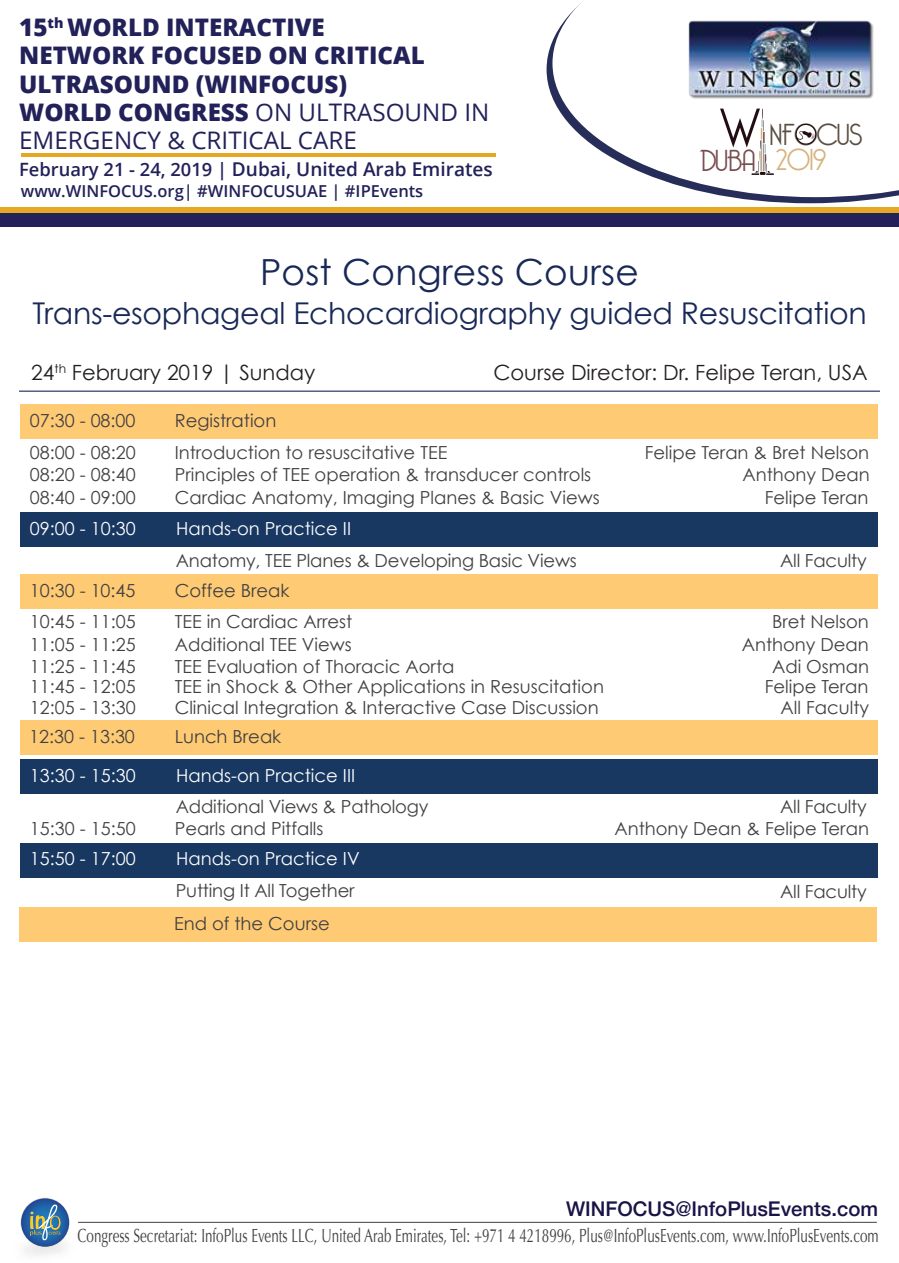
<style>
.page{position:relative;width:899px;height:1263px;background:#fff}
.page>*{position:absolute;margin:0;border:0;box-sizing:border-box;transform-origin:0 0}
.t1{font:300 53.4px "Bellerose";color:#220e12}
.t2{font:36px "Century Gothic";letter-spacing:.005em;color:#192957}
.t3{font:30px "Century Gothic";letter-spacing:-.01em;color:#192957}
.t4{font:300 29.55px/26px "Bellerose";letter-spacing:-.025em;color:#5c4e41}
.t5{font:800 24.15px/28.3px "Open Sans";color:#222159}
.t6{font:21px "Century Gothic";color:#231f20}
.t7{font:500 20.25px "Helvetica Neue";color:#191347}
.t8{font:19.05px "Optima";color:#414142;scale:.7 1}
.t9{font:600 19.05px "Open Sans";color:#222159}
.t10{font:18px "Century Gothic";color:#414042}
.t11{font:18px "Century Gothic";color:#fff}
.t12{font:600 16.5px "Open Sans";color:#222159}
.s1{font-weight:400}
.s2{font-size:18.3px}
.s3{color:#784e51}
.s4{color:#d6b37b}
</style>
<div class="page">
<div style="left:0;top:213px;width:899px;height:14px;background:#222159"></div>
<svg style="left:546px;top:42px;width:342px;height:161px"></svg>
<svg style="left:552px;top:2px;width:347px;height:195px"></svg>
<img style="left:688px;top:16px;width:187px;height:85px">
<svg style="left:751px;top:109px;width:23px;height:67px"></svg>
<svg style="left:795px;top:124px;width:22px;height:21px"></svg>
<div style="left:0;top:207px;width:899px;height:6px;background:#e6a823"></div>
<hr style="left:21px;top:154px;width:474px;height:3px;background:#e6a823">
<div style="left:20px;top:574px;width:857px;height:35px;background:#feca73"></div>
<div style="left:20px;top:404px;width:857px;height:35px;background:#feca73"></div>
<div style="left:20px;top:720px;width:857px;height:35px;background:#feca73"></div>
<hr style="left:19px;top:391px;width:861px;height:1px;background:#192957">
<hr style="left:78px;top:1222px;width:798px;height:1px;background:#414142">
<img style="left:20px;top:1197px;width:103px;height:58px">
<svg style="left:21px;top:1198px;width:48px;height:49px"></svg>
<div style="left:20px;top:512px;width:857px;height:35px;background:#183761"></div>
<div style="left:20px;top:759px;width:857px;height:35px;background:#183761"></div>
<div style="left:20px;top:843px;width:857px;height:35px;background:#183761"></div>
<div style="left:19px;top:907px;width:858px;height:35px;background:#feca73"></div>
<h3 class="t5" style="left:19px;top:12px;width:472px">15<sup>th</sup> WORLD INTERACTIVE<br>NETWORK FOCUSED ON CRITICAL<br>ULTRASOUND (WINFOCUS)<br>WORLD CONGRESS <span class="s1">ON ULTRASOUND IN<br>EMERGENCY &amp; CRITICAL CARE</span></h3>
<p class="t9" style="left:19px;top:156px;width:475px"><span class="s2">February 21 - 24, 2019 |</span> Dubai, United Arab Emirates</p>
<p class="t12" style="left:21px;top:179px;width:404px">www.WINFOCUS.org| #WINFOCUSUAE | #IPEvents</p>
<h2 class="t2" style="left:260px;top:246px;width:380px">Post Congress Course</h2>
<h1 class="t1" style="left:720px;top:97px;width:41px">W</h1>
<h3 class="t4" style="left:700px;top:123px;width:164px;text-indent:70px">NFOCUS<br><span class="s3">DUBA</span> <span class="s4">2019</span></h3>
<h3 class="t3" style="left:32px;top:292px;width:835px">Trans-esophageal Echocardiography guided Resuscitation</h3>
<p class="t6" style="left:31px;top:358px;width:285px">24<sup>th</sup> February 2019 | Sunday</p>
<p class="t6" style="left:493px;top:358px;width:376px">Course Director: Dr. Felipe Teran, USA</p>
<p class="t10" style="left:30px;top:408px;width:107px">07:30 - 08:00</p>
<p class="t10" style="left:175px;top:408px;width:103px">Registration</p>
<p class="t10" style="left:30px;top:440px;width:107px">08:00 - 08:20</p>
<p class="t10" style="left:175px;top:440px;width:274px">Introduction to resuscitative TEE</p>
<p class="t10" style="left:644px;top:440px;width:226px">Felipe Teran &amp; Bret Nelson</p>
<p class="t10" style="left:30px;top:462px;width:107px">08:20 - 08:40</p>
<p class="t10" style="left:175px;top:462px;width:418px">Principles of TEE operation &amp; transducer controls</p>
<p class="t10" style="left:742px;top:462px;width:129px">Anthony Dean</p>
<p class="t10" style="left:30px;top:485px;width:107px">08:40 - 09:00</p>
<p class="t10" style="left:175px;top:485px;width:426px">Cardiac Anatomy, Imaging Planes &amp; Basic Views</p>
<p class="t10" style="left:764px;top:485px;width:105px">Felipe Teran</p>
<p class="t11" style="left:30px;top:516px;width:107px">09:00 - 10:30</p>
<p class="t11" style="left:176px;top:516px;width:176px">Hands-on Practice II</p>
<p class="t10" style="left:176px;top:548px;width:402px">Anatomy, TEE Planes &amp; Developing Basic Views</p>
<p class="t10" style="left:30px;top:578px;width:107px">10:30 - 10:45</p>
<p class="t10" style="left:175px;top:578px;width:116px">Coffee Break</p>
<p class="t10" style="left:780px;top:548px;width:88px">All Faculty</p>
<p class="t10" style="left:30px;top:609px;width:107px">10:45 - 11:05</p>
<p class="t10" style="left:175px;top:609px;width:179px">TEE in Cardiac Arrest</p>
<p class="t10" style="left:772px;top:609px;width:98px">Bret Nelson</p>
<p class="t10" style="left:30px;top:632px;width:107px">11:05 - 11:25</p>
<p class="t10" style="left:175px;top:632px;width:178px">Additional TEE Views</p>
<p class="t10" style="left:741px;top:632px;width:129px">Anthony Dean</p>
<p class="t10" style="left:30px;top:654px;width:107px">11:25 - 11:45</p>
<p class="t10" style="left:175px;top:654px;width:281px">TEE Evaluation of Thoracic Aorta</p>
<p class="t10" style="left:772px;top:654px;width:99px">Adi Osman</p>
<p class="t10" style="left:30px;top:674px;width:107px">11:45 - 12:05</p>
<p class="t10" style="left:175px;top:674px;width:431px">TEE in Shock &amp; Other Applications in Resuscitation</p>
<p class="t10" style="left:764px;top:674px;width:105px">Felipe Teran</p>
<p class="t10" style="left:30px;top:695px;width:107px">12:05 - 13:30</p>
<p class="t10" style="left:175px;top:695px;width:425px">Clinical Integration &amp; Interactive Case Discussion</p>
<p class="t10" style="left:780px;top:695px;width:90px">All Faculty</p>
<p class="t10" style="left:29px;top:724px;width:107px">12:30 - 13:30</p>
<p class="t10" style="left:175px;top:724px;width:108px">Lunch Break</p>
<p class="t11" style="left:30px;top:763px;width:107px">13:30 - 15:30</p>
<p class="t11" style="left:176px;top:763px;width:180px">Hands-on Practice III</p>
<p class="t10" style="left:176px;top:794px;width:254px">Additional Views &amp; Pathology</p>
<p class="t11" style="left:30px;top:846px;width:107px">15:50 - 17:00</p>
<p class="t11" style="left:176px;top:846px;width:185px">Hands-on Practice IV</p>
<p class="t10" style="left:176px;top:878px;width:180px">Putting It All Together</p>
<p class="t10" style="left:780px;top:879px;width:88px">All Faculty</p>
<p class="t10" style="left:780px;top:794px;width:88px">All Faculty</p>
<p class="t10" style="left:30px;top:816px;width:107px">15:30 - 15:50</p>
<p class="t10" style="left:175px;top:816px;width:150px">Pearls and Pitfalls</p>
<p class="t10" style="left:614px;top:816px;width:256px">Anthony Dean &amp; Felipe Teran</p>
<p class="t10" style="left:174px;top:911px;width:157px">End of the Course</p>
<p class="t7" style="left:566px;top:1192px;width:313px">WINFOCUS@InfoPlusEvents.com</p>
<p class="t8" style="left:78px;top:1224px;width:1145px">Congress Secretariat: InfoPlus Events LLC, United Arab Emirates, Tel: +971 4 4218996, Plus@InfoPlusEvents.com, www.InfoPlusEvents.com</p>
</div>
